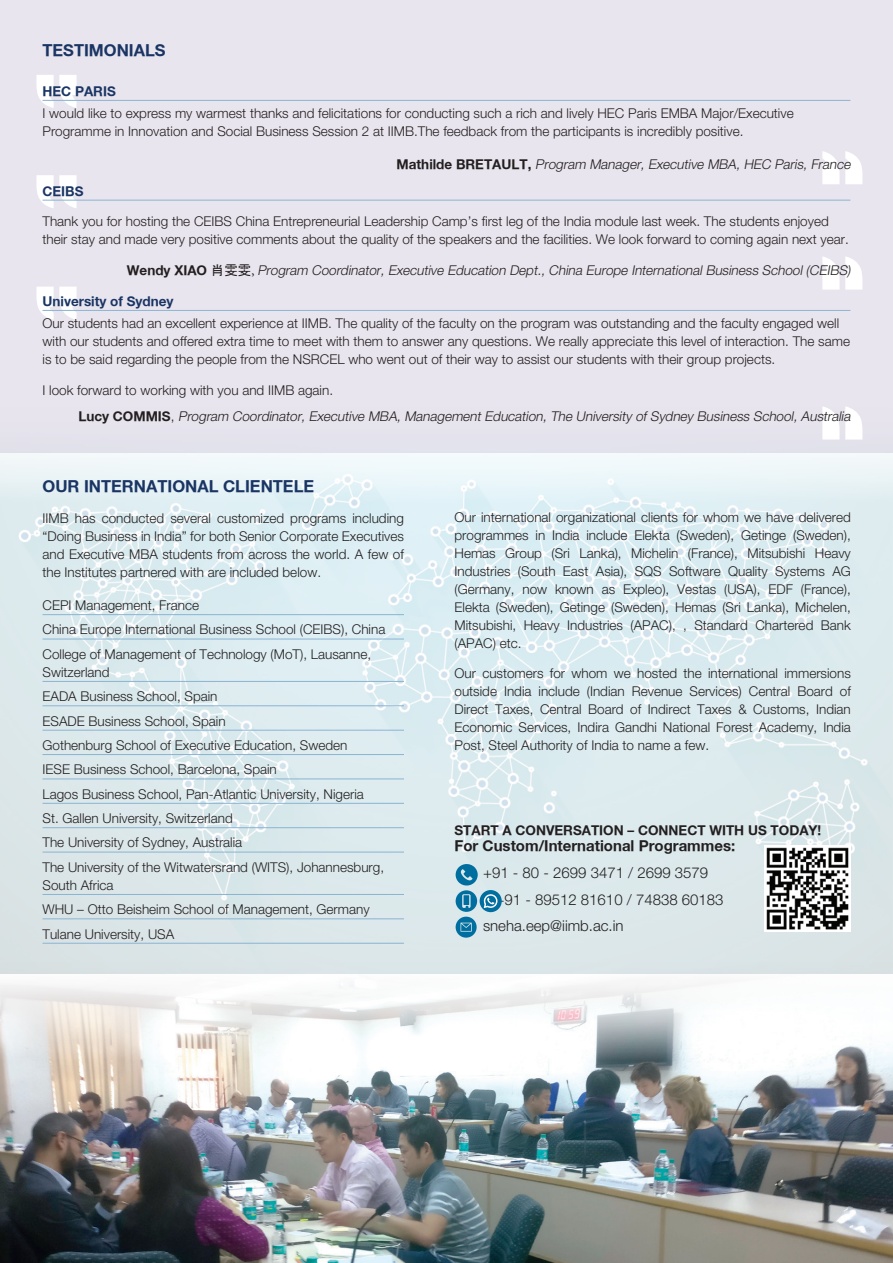
<style>
.page{position:relative;width:893px;height:1263px;background:#fff}
.page>*{position:absolute;margin:0;border:0;box-sizing:border-box;transform-origin:0 0}
.t1{font:700 16.5px "Helvetica Neue";color:#1a3564}
.t2{font:300 15px "Helvetica Neue";color:#231f20}
.t3{font:700 15px "Helvetica Neue";color:#231f20}
.t4{font:300 13.5px/18px "Helvetica Neue";color:#231f20}
.t5{font:italic 300 13.5px/26.5px "Helvetica Neue";color:#231f20}
.t6{font:700 13.5px "Helvetica Neue";color:#231f20}
.t7{font:700 13.5px "Helvetica Neue";color:#1a3564}
.s1{font-weight:700;font-style:normal}
.s2{font-family:"MS Gothic";font-weight:400;font-style:normal}
.s3{font-family:"Minion Pro";font-weight:400;font-style:normal}
.s4{font-style:normal}
</style>
<div class="page">
<div style="left:0;top:0;width:893px;height:453px;background:#e9e5ee"></div>
<img style="left:0;top:984px;width:893px;height:279px">
<img style="left:0;top:430px;width:893px;height:544px">
<hr style="left:43px;top:614px;width:361px;height:1px;background:#8ab4d2">
<hr style="left:43px;top:639px;width:361px;height:1px;background:#8ab4d2">
<hr style="left:43px;top:681px;width:361px;height:1px;background:#8ab4d2">
<hr style="left:43px;top:705px;width:361px;height:1px;background:#8ab4d2">
<hr style="left:43px;top:730px;width:361px;height:1px;background:#8ab4d2">
<hr style="left:43px;top:754px;width:361px;height:1px;background:#8ab4d2">
<hr style="left:43px;top:778px;width:361px;height:1px;background:#8ab4d2">
<hr style="left:43px;top:803px;width:361px;height:1px;background:#8ab4d2">
<hr style="left:43px;top:827px;width:361px;height:1px;background:#8ab4d2">
<hr style="left:43px;top:852px;width:361px;height:1px;background:#8ab4d2">
<hr style="left:43px;top:894px;width:361px;height:1px;background:#8ab4d2">
<hr style="left:43px;top:918px;width:361px;height:1px;background:#8ab4d2">
<hr style="left:43px;top:943px;width:361px;height:1px;background:#8ab4d2">
<svg style="left:480px;top:890px;width:22px;height:22px"></svg>
<svg style="left:455px;top:863px;width:43px;height:75px;background:#89bbcf"></svg>
<svg style="left:822px;top:151px;width:40px;height:33px"></svg>
<svg style="left:822px;top:257px;width:40px;height:33px"></svg>
<svg style="left:822px;top:407px;width:40px;height:33px"></svg>
<svg style="left:36px;top:75px;width:41px;height:33px"></svg>
<svg style="left:36px;top:175px;width:41px;height:33px"></svg>
<svg style="left:36px;top:287px;width:41px;height:33px"></svg>
<hr style="left:43px;top:100px;width:807px;height:1px;background:#8ab4d2">
<hr style="left:43px;top:200px;width:807px;height:1px;background:#8ab4d2">
<hr style="left:43px;top:310px;width:807px;height:1px;background:#8ab4d2">
<img style="left:765px;top:846px;width:86px;height:86px">
<p class="t1" style="left:43px;top:40px;width:125px">TESTIMONIALS</p>
<p class="t7" style="left:43px;top:83px;width:75px">HEC PARIS</p>
<p class="t4" style="left:43px;top:104px;width:753px">I would like to express my warmest thanks and felicitations for conducting such a rich and lively HEC Paris EMBA Major/Executive<br>Programme in Innovation and Social Business Session 2 at IIMB.The feedback from the participants is incredibly positive.</p>
<p class="t5" style="left:397px;top:151px;width:458px"><span class="s1">M a t h i l d e B R E T A U L T ,</span> Program Manager, Executive MBA, HEC Paris, France</p>
<p class="t7" style="left:43px;top:182px;width:42px">CEIBS</p>
<p class="t4" style="left:43px;top:212px;width:808px">Thank you for hosting the CEIBS China Entrepreneurial Leadership Camp’s first leg of the India module last week. The students enjoyed their stay and made very positive comments about the quality of the speakers and the facilities. We look forward to coming again next year.</p>
<p class="t5" style="left:127px;top:257px;width:725px"><span class="s1">W e n d y X I A O</span> <span class="s2">肖雯雯</span> <span class="s3">,</span> Program Coordinator, Executive Education Dept., China Europe International Business School (CEIBS)</p>
<p class="t7" style="left:43px;top:293px;width:133px">University of Sydney</p>
<p class="t4" style="left:43px;top:314px;width:809px">Our students had an excellent experience at IIMB. The quality of the faculty on the program was outstanding and the faculty engaged well with our students and offered extra time to meet with them to answer any questions. We really appreciate this level of interaction. The same is to be said regarding the people from the NSRCEL who went out of their way to assist our students with their group projects.</p>
<p class="t5" style="left:78px;top:376px;width:776px;text-indent:-36px"><span class="s4">I look forward to working with you and IIMB again.<br></span><span class="s1">L u c y C O M M I S</span> <span class="s4">,</span> Program Coordinator, Executive MBA, Management Education, The University of Sydney Business School, Australia</p>
<p class="t1" style="left:43px;top:476px;width:273px">OUR INTERNATIONAL CLIENTELE</p>
<p class="t4" style="left:43px;top:509px;width:363px;text-align:justify">IIMB has conducted several customized programs including “Doing Business in India” for both Senior Corporate Executives and Executive MBA students from across the world. A few of the Institutes partnered with are included below.</p>
<p class="t4" style="left:43px;top:593px;width:344px;line-height:24.5px">CEPI Management, France<br>China Europe International Business School (CEIBS), China<br>College of Management of Technology (MoT), Lausanne,</p>
<p class="t4" style="left:43px;top:659px;width:343px;line-height:24.5px">Switzerland<br>EADA Business School, Spain<br>ESADE Business School, Spain<br>Gothenburg School of Executive Education, Sweden<br>IESE Business School, Barcelona, Spain<br>Lagos Business School, Pan-Atlantic University, Nigeria<br>St. Gallen University, Switzerland<br>The University of Sydney, Australia<br>The University of the Witwatersrand (WITS), Johannesburg,</p>
<p class="t4" style="left:43px;top:872px;width:329px;line-height:24.5px">South Africa<br>WHU – Otto Beisheim School of Management, Germany<br>Tulane University, USA</p>
<p class="t4" style="left:454px;top:508px;width:398px;text-align:justify">Our international organizational clients for whom we have delivered programmes in India include Elekta (Sweden), Getinge (Sweden), Hemas Group (Sri Lanka), Michelin (France), Mitsubishi Heavy Industries (South East Asia), SQS Software Quality Systems AG (Germany, now known as Expleo), Vestas (USA), EDF (France), Elekta (Sweden), Getinge (Sweden), Hemas (Sri Lanka), Michelen, Mitsubishi, Heavy Industries (APAC), , Standard Chartered Bank (APAC) etc.</p>
<p class="t4" style="left:454px;top:664px;width:398px;text-align:justify">Our customers for whom we hosted the international immersions outside India include (Indian Revenue Services) Central Board of Direct Taxes, Central Board of Indirect Taxes &amp; Customs, Indian Economic Services, Indira Gandhi National Forest Academy, India Post, Steel Authority of India to name a few.</p>
<p class="t6" style="left:454px;top:821px;width:368px">START A CONVERSATION – CONNECT WITH US TODAY!</p>
<p class="t3" style="left:454px;top:837px;width:282px">For Custom/International Programmes:</p>
<p class="t2" style="left:483px;top:864px;width:227px">+91 - 80 - 2699 3471 / 2699 3579</p>
<p class="t2" style="left:495px;top:890px;width:230px">+91 - 89512 81610 / 74838 60183</p>
<p class="t2" style="left:483px;top:917px;width:142px">sneha.eep@iimb.ac.in</p>
</div>
